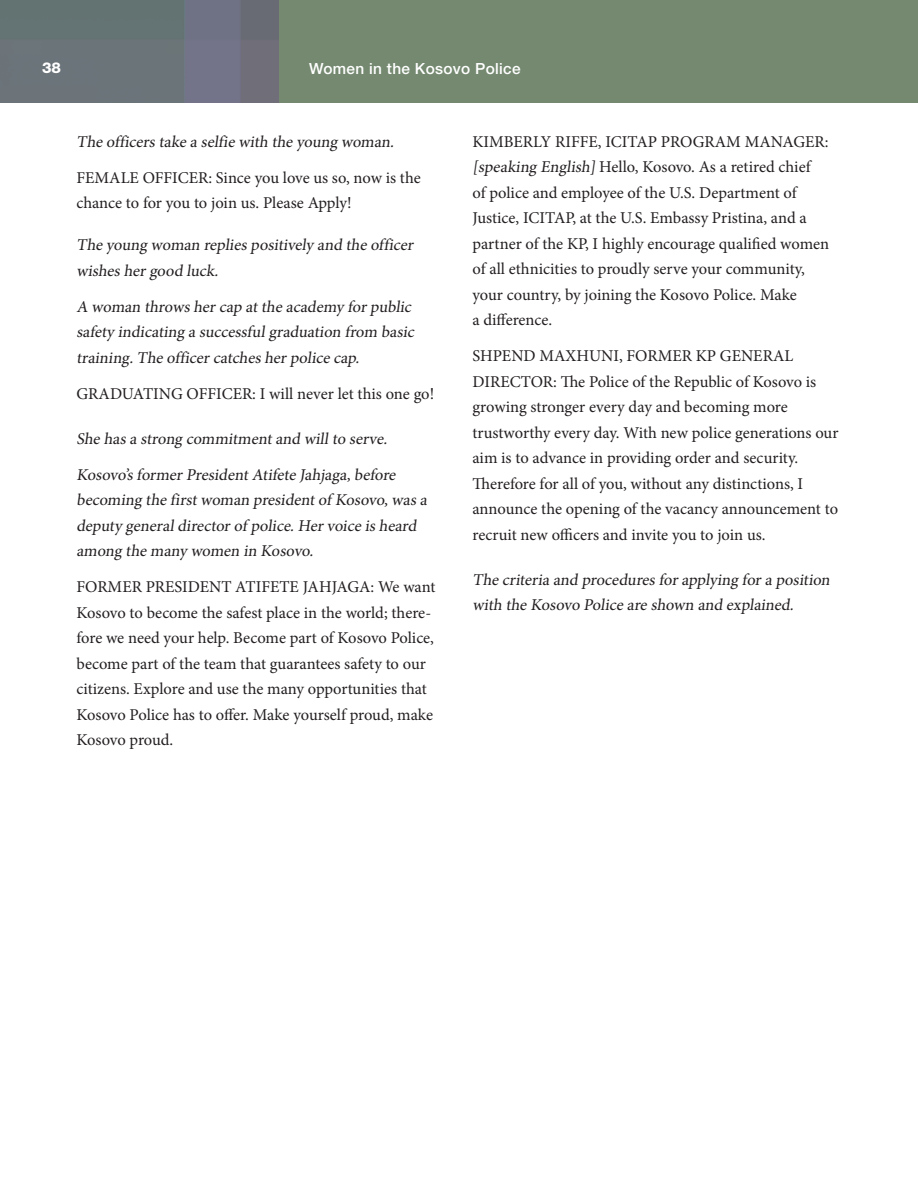
<style>
.page{position:relative;width:918px;height:1188px;background:#fff}
.page>*{position:absolute;margin:0;border:0;box-sizing:border-box;transform-origin:0 0}
.t1{font:16.5px/25.5px "Minion Pro";color:#231f20}
.t2{font:500 15.3px "Helvetica Neue LT Std";letter-spacing:.02em;color:#fff}
.t3{font:800 15px "Helvetica Neue LT Std";color:#fff}
</style>
<div class="page">
<div style="left:279px;top:0;width:639px;height:103px;background:#748970"></div>
<img style="left:0;top:0;width:279px;height:103px">
<p class="t3" style="left:42px;top:59px;width:20px">38</p>
<p class="t2" style="left:309px;top:59px;width:213px">Women in the Kosovo Police</p>
<p class="t1" style="left:76px;top:124px;width:346px;line-height:36px">The officers take a selfie with the young woman.<br>FEMALE OFFICER: Since you love us so, now is the</p>
<p class="t1" style="left:76px;top:191px;width:277px">chance to for you to join us. Please Apply!</p>
<p class="t1" style="left:76px;top:233px;width:341px">The young woman replies positively and the officer wishes her good luck.</p>
<p class="t1" style="left:76px;top:294px;width:342px">A woman throws her cap atthe academy for public safety indicating a successfulgraduation from basic training.The officer catches her police cap.</p>
<p class="t1" style="left:76px;top:381px;width:359px">GRADUATING OFFICER: I will never let this one go!</p>
<p class="t1" style="left:76px;top:421px;width:324px;line-height:36px">She has a strong commitmentand willto serve.<br>Kosovo’s former PresidentAtifete Jahj aga,before</p>
<p class="t1" style="left:76px;top:488px;width:355px">becoming the firstwoman presidentof Kosovo,was a deputy generaldirector of police.Her voice is heard among the many women in Kosovo.</p>
<p class="t1" style="left:76px;top:575px;width:360px">FORMER PRESIDENT ATIFETE JAHJAGA: We want Kosovo to become the safest place in the world; there&shy;fore we need your help. Become part of Kosovo Police, become part of the team that guarantees safety to our citizens. Explore and use the many opportunities that Kosovo Police has to offer. Make yourself proud, make Kosovo proud.</p>
<p class="t1" style="left:472px;top:129px;width:358px">KIMBERLY RIFFE, ICITAP PROGRAM MANAGER: [speaking English]Hello, Kosovo. As a retired chief<br>of police and employee of the U.S. Department of Justice, ICITAP, at the U.S. Embassy Pristina, and a partner of the KP, I highly encourage qualified women of all ethnicities to proudly serve your community, your country, by joining the Kosovo Police. Make<br>a difference.</p>
<p class="t1" style="left:472px;top:344px;width:367px">SHPEND MAXHUNI, FORMER KP GENERAL DIRECTOR: The Police of the Republic of Kosovo is growing stronger every day and becoming more trustworthy every day. With new police generations our aim is to advance in providing order and security.<br>Therefore for all of you, without any distinctions, I announce the opening of the vacancy announcement to recruit new officers and invite you to join us.</p>
<p class="t1" style="left:472px;top:567px;width:362px">The criteria and procedures for applying for a position with the Kosovo Police are shown and explained.</p>
</div>
